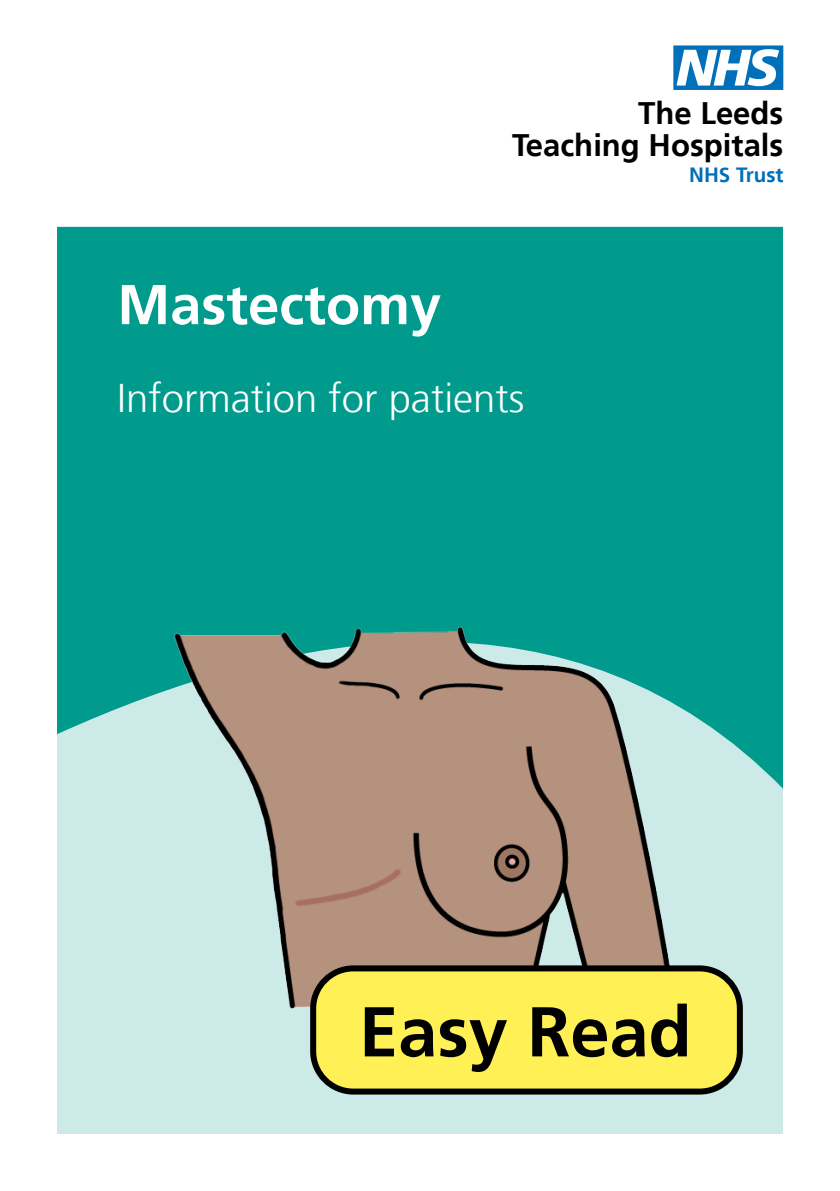
<style>
.page{position:relative;width:840px;height:1191px;background:#fff}
.page>*{position:absolute;margin:0;border:0;box-sizing:border-box;transform-origin:0 0}
.Back_cover_Box_Text{font:700 70.4px "Frutiger LT";color:#000}
.t1{font:62.2px "NHS";color:#0070ba}
.Cover_title_A{font:700 56px "Frutiger LT";color:#fff}
.Cover_title_B{font:300 40px "Frutiger LT";color:#fff}
.t2{font:700 31px/31.6px "Frutiger LT";color:#000;text-align:right}
.t3{font:700 20.6px "Frutiger LT";color:#0070ba}
</style>
<div class="page">
<div style="left:57px;top:379px;width:725px;height:755px;background:#ccebe8"></div>
<div style="left:57px;top:227px;width:725px;height:561px;background:#009b8c"></div>
<img style="left:133px;top:585px;width:555px;height:424px">
<div style="left:313px;top:968px;width:426px;height:123px;background:#fff155;border-radius:40px"></div>
<div style="left:310px;top:965px;width:432px;height:129px;border:6px solid #000;border-radius:40px"></div>
<h2 class="t1" style="left:673px;top:33px;width:111px">n</h2>
<p class="t2" style="left:512px;top:98px;width:273px">The Leeds<br>Teaching Hospitals</p>
<p class="Cover_title_A" style="left:117px;top:272px;width:325px">Mastectomy</p>
<p class="Cover_title_B" style="left:117px;top:375px;width:408px">Information for patients</p>
<p class="t3" style="left:688px;top:162px;width:96px">NHS Trust</p>
<p class="Back_cover_Box_Text" style="left:359px;top:990px;width:334px">Easy Read</p>
</div>
